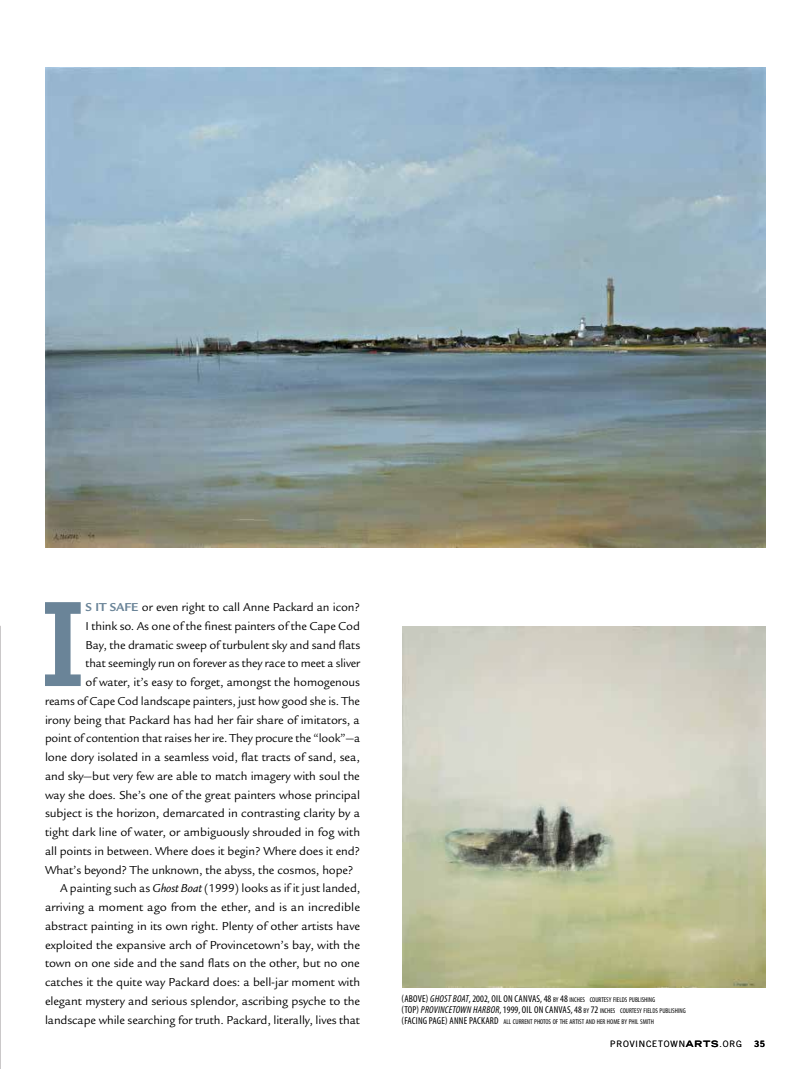
<style>
.page{position:relative;width:799px;height:1069px;background:#fff}
.page>*{position:absolute;margin:0;border:0;box-sizing:border-box;transform-origin:0 0}
.t1{font:118.12px "Museo Slab 700";color:#6a8498}
.t2{font:12.5px "Legacy Sans";letter-spacing:-.01em;color:#000}
.t3{font:700 12.5px "Legacy Sans";color:#6a8498}
.t4{font:300 8.75px "Trade Gothic";letter-spacing:.1em;color:#000}
.t5{font:8.75px "Trade Gothic Bold Two";color:#000}
.t6{font:condensed 7px/11.2px "Myriad Pro";color:#000}
.s1{font-style:italic}
.s2{font-size:10px}
.s3{font-style:italic;font-size:10px}
.s4{font-family:"Trade Gothic LH";font-weight:700;font-stretch:expanded}
</style>
<div class="page">
<svg style="left:0;top:626px;width:1px;height:443px"></svg>
<img style="left:402px;top:626px;width:363px;height:362px">
<img style="left:45px;top:68px;width:720px;height:479px">
<h1 class="t1" style="left:39px;top:578px;width:49px">I</h1>
<p class="t3" style="left:86px;top:600px;width:33px">SIT SAFE</p>
<p class="t2" style="left:142px;top:600px;width:220px">or even right to call Anne Packard an icon?</p>
<p class="t2" style="left:86px;top:619px;width:276px">I think so. As one of the finest painters of the Cape Cod</p>
<p class="t2" style="left:86px;top:637px;width:276px">Bay, the dramatic sweep of turbulent sky and sand flats</p>
<p class="t2" style="left:86px;top:656px;width:276px">that seemingly run on forever as they race to meet a sliver</p>
<p class="t2" style="left:86px;top:675px;width:276px">of water, it’s easy to forget, amongst the homogenous</p>
<p class="t2" style="left:45px;top:694px;width:316px">reams of Cape Cod landscape painters, just how good she is. The</p>
<p class="t2" style="left:45px;top:712px;width:316px">irony being that Packard has had her fair share of imitators, a</p>
<p class="t2" style="left:45px;top:731px;width:317px">point of contention that raises her ire. They procure the “look”—a</p>
<p class="t2" style="left:45px;top:750px;width:316px">lone dory isolated in a seamless void, flat tracts of sand, sea,</p>
<p class="t2" style="left:45px;top:769px;width:316px">and sky—but very few are able to match imagery with soul the</p>
<p class="t2" style="left:45px;top:787px;width:317px">way she does. She’s one of the great painters whose principal</p>
<p class="t2" style="left:45px;top:806px;width:316px">subject is the horizon, demarcated in contrasting clarity by a</p>
<p class="t2" style="left:45px;top:825px;width:317px">tight dark line of water, or ambiguously shrouded in fog with</p>
<p class="t2" style="left:45px;top:844px;width:317px">all points in between. Where does it begin? Where does it end?</p>
<p class="t2" style="left:45px;top:862px;width:310px">What’s beyond? The unknown, the abyss, the cosmos, hope?</p>
<p class="t2" style="left:60px;top:881px;width:302px">A painting such as <span class="s1">Ghost Boat</span> (1999) looks as if it just landed,</p>
<p class="t2" style="left:45px;top:900px;width:316px">arriving a moment ago from the ether, and is an incredible</p>
<p class="t2" style="left:45px;top:919px;width:317px">abstract painting in its own right. Plenty of other artists have</p>
<p class="t2" style="left:45px;top:937px;width:316px">exploited the expansive arch of Provincetown’s bay, with the</p>
<p class="t2" style="left:45px;top:956px;width:316px">town on one side and the sand flats on the other, but no one</p>
<p class="t2" style="left:45px;top:975px;width:317px">catches it the quite way Packard does: a bell-jar moment with</p>
<p class="t2" style="left:45px;top:994px;width:317px">elegant mystery and serious splendor, ascribing psyche to the</p>
<p class="t2" style="left:45px;top:1012px;width:317px">landscape while searching for truth. Packard, literally, lives that</p>
<p class="t6" style="left:401px;top:994px;width:286px"><span class="s2">(ABOVE)</span> <span class="s3">GHOST BOAT</span><span class="s2">, 2002, OIL ON CANVAS,</span> <span class="s2">48</span> BY <span class="s2">48</span> INCHES COURTESY FIELDS PUBLISHING<br><span class="s2">(TOP)</span> <span class="s3">PROVINCETOWN HARBOR</span><span class="s2">, 1999, OIL ON CANVAS,</span> <span class="s2">48</span> BY <span class="s2">72</span> INCHES COURTESY FIELDS PUBLISHING <span class="s2">(FACING PAGE) ANNE PACKARD</span> ALL CURRENT PHOTOS OF THE ARTIST AND HER HOME BY PHIL SMITH</p>
<p class="t4" style="left:610px;top:1039px;width:133px">PROVINCETOWN<span class="s4">ARTS</span>.ORG</p>
<p class="t5" style="left:754px;top:1038px;width:12px">35</p>
</div>
